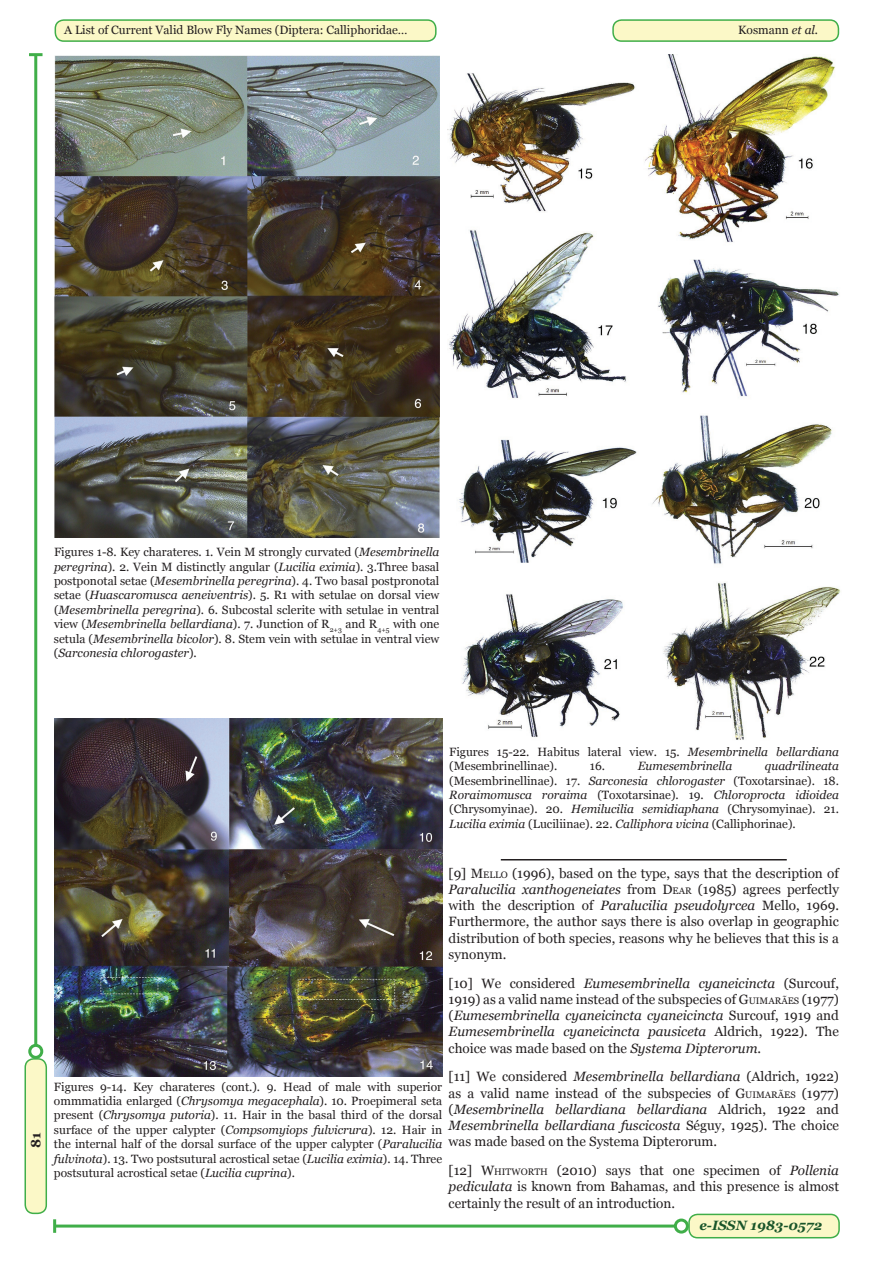
<style>
.page{position:relative;width:893px;height:1263px;background:#fff}
.page>*{position:absolute;margin:0;border:0;box-sizing:border-box;transform-origin:0 0}
.t1{font:13.5px/16.2px "Georgia";color:#231f20;text-align:justify}
.t2{font:italic 700 13.5px "Georgia";color:#19552a}
.t3{font:700 13.5px "Georgia";color:#231f20}
.t4{font:12px/14.4px "Georgia";color:#231f20;text-align:justify}
.t5{font:italic 12px/14.4px "Georgia";color:#231f20;text-align:justify}
.s1{font-style:italic}
.s2{font-style:normal}
.s3{font-style:inherit}
.s4{font-size:9.45px}
</style>
<div class="page">
<div style="left:25px;top:1059px;width:21px;height:154px;background:#fbf8c7;border-radius:9px"></div>
<div style="left:25px;top:1058px;width:22px;height:156px;border:2px solid #40ae49;border-radius:9px"></div>
<div style="left:55px;top:20px;width:381px;height:21px;background:#fbf8c7;border-radius:9px"></div>
<div style="left:55px;top:19px;width:382px;height:23px;border:2px solid #40ae49;border-radius:9px"></div>
<div style="left:613px;top:20px;width:225px;height:21px;background:#fbf8c7;border-radius:9px"></div>
<div style="left:612px;top:19px;width:227px;height:23px;border:2px solid #40ae49;border-radius:9px"></div>
<div style="left:689px;top:1214px;width:150px;height:24px;background:#fbf8c7;border-radius:9px"></div>
<div style="left:688px;top:1214px;width:152px;height:24px;border:2px solid #40ae49;border-radius:9px"></div>
<hr style="left:34px;top:55px;width:3px;height:990px;background:#40ae49">
<div style="left:28px;top:1044px;width:15px;height:15px;border:3px solid #40ae49;border-radius:50%"></div>
<hr style="left:29px;top:53px;width:14px;height:3px;background:#40ae49">
<hr style="left:55px;top:1224px;width:620px;height:3px;background:#40ae49">
<hr style="left:53px;top:1219px;width:3px;height:14px;background:#40ae49">
<div style="left:674px;top:1218px;width:15px;height:15px;border:3px solid #40ae49;border-radius:50%"></div>
<img style="left:54px;top:55px;width:386px;height:483px">
<img style="left:54px;top:719px;width:389px;height:357px">
<img style="left:448px;top:54px;width:393px;height:686px">
<hr style="left:501px;top:859px;width:286px;height:1px;background:#231f20">
<p class="t4" style="left:64px;top:23px;width:345px">A List of Current Valid Blow Fly Names (Diptera: Calliphoridae…</p>
<p class="t4" style="left:738px;top:23px;width:81px">Kosmann <span class="s1">et al.</span></p>
<p class="t4" style="left:54px;top:545px;width:387px">Figures 1-8. Key charateres. 1. Vein M strongly curvated (<span class="s1">Mesembrinella peregrina</span>). 2. Vein M distinctly angular (<span class="s1">Lucilia eximia</span>). 3.Three basal postponotal setae (<span class="s1">Mesembrinella peregrina</span>). 4. Two basal postpronotal setae (<span class="s1">Huascaromusca aeneiventris</span>). 5. R1 with setulae on dorsal view (<span class="s1">Mesembrinella peregrina</span>). 6. Subcostal sclerite with setulae in ventral view (<span class="s1">Mesembrinella bellardiana</span>). 7. Junction of R<sub>2+3</sub> and R<sub>4+5</sub> with one setula (<span class="s1">Mesembrinella bicolor</span>). 8. Stem vein with setulae in ventral view (<span class="s1">Sarconesia chlorogaster</span>).</p>
<p class="t3" style="left:27px;top:1148px;width:17px;rotate:-90deg">81</p>
<p class="t4" style="left:449px;top:745px;width:391px">Figures 15-22. Habitus lateral view. 15. <span class="s1">Mesembrinella bellardiana </span>(Mesembrinellinae).</p>
<p class="t5" style="left:449px;top:759px;width:391px;text-indent:316px">quadrilineata <span class="s2">(Mesembrinellinae). 17.</span> Sarconesia chlorogaster <span class="s2">(Toxotarsinae). 18.<br></span>Roraimomusca roraima <span class="s2">(Toxotarsinae). 19.</span> Chloroprocta idioidea <span class="s2">(Chrysomyinae). 20.</span> Hemilucilia semidiaphana <span class="s2">(Chrysomyinae)</span>. <span class="s2">21.<br></span>Lucilia eximia <span class="s2">(Luciliinae). 22.</span> Calliphora vicina <span class="s2">(Calliphorinae).</span></p>
<p class="t1" style="left:449px;top:865px;width:392px">[9] <span class="s3">M</span><span class="s4">ELLO</span> (1996), based on the type, says that the description of <span class="s1">Paralucilia xanthogeneiates</span> from <span class="s3">D</span><span class="s4">EAR</span> (1985) agrees perfectly with the description of <span class="s1">Paralucilia pseudolyrcea</span> Mello, 1969.<br>Furthermore, the author says there is also overlap in geographic distribution of both species, reasons why he believes that this is a synonym.</p>
<p class="t1" style="left:449px;top:975px;width:392px">[10] We considered <span class="s1">Eumesembrinella cyaneicincta</span> (Surcouf, 1919) as a valid name instead of the subspecies of <span class="s3">G</span><span class="s4">UIMARÃES</span> (1977) (<span class="s1">Eumesembrinella cyaneicincta cyaneicincta</span> Surcouf, 1919 and <span class="s1">Eumesembrinella cyaneicincta pausiceta</span> Aldrich, 1922). The choice was made based on the <span class="s1">Systema Dipterorum</span>.</p>
<p class="t1" style="left:449px;top:1069px;width:392px">[11] We considered <span class="s1">Mesembrinella bellardiana</span> (Aldrich, 1922) as a valid name instead of the subspecies of <span class="s3">G</span><span class="s4">UIMARÃES</span> (1977) (<span class="s1">Mesembrinella bellardiana bellardiana</span> Aldrich, 1922 and <span class="s1">Mesembrinella bellardiana fuscicosta</span> Séguy, 1925). The choice was made based on the Systema Dipterorum.</p>
<p class="t1" style="left:449px;top:1163px;width:392px">[12] <span class="s3">W</span><span class="s4">HITWORTH</span> (2010) says that one specimen of <span class="s1">Pollenia pediculata</span> is known from Bahamas, and this presence is almost certainly the result of an introduction.</p>
<p class="t4" style="left:590px;top:759px;width:17px">16.</p>
<p class="t5" style="left:638px;top:759px;width:96px">Eumesembrinella</p>
<p class="t4" style="left:54px;top:1079px;width:390px">Figures 9-14. Key charateres (cont.). 9. Head of male with superior ommmatidia enlarged (<span class="s1">Chrysomya megacephala</span>). 10. Proepimeral seta present (<span class="s1">Chrysomya putoria</span>). 11. Hair in the basal third of the dorsal surface of the upper calypter (<span class="s1">Compsomyiops fulvicrura</span>). 12. Hair in the internal half of the dorsal surface of the upper calypter (<span class="s1">Paralucilia fulvinota</span>). 13. Two postsutural acrostical setae (<span class="s1">Lucilia eximia</span>). 14. Three postsutural acrostical setae (<span class="s1">Lucilia cuprina</span>).</p>
<p class="t2" style="left:699px;top:1216px;width:124px">e-ISSN 1983-0572</p>
</div>
